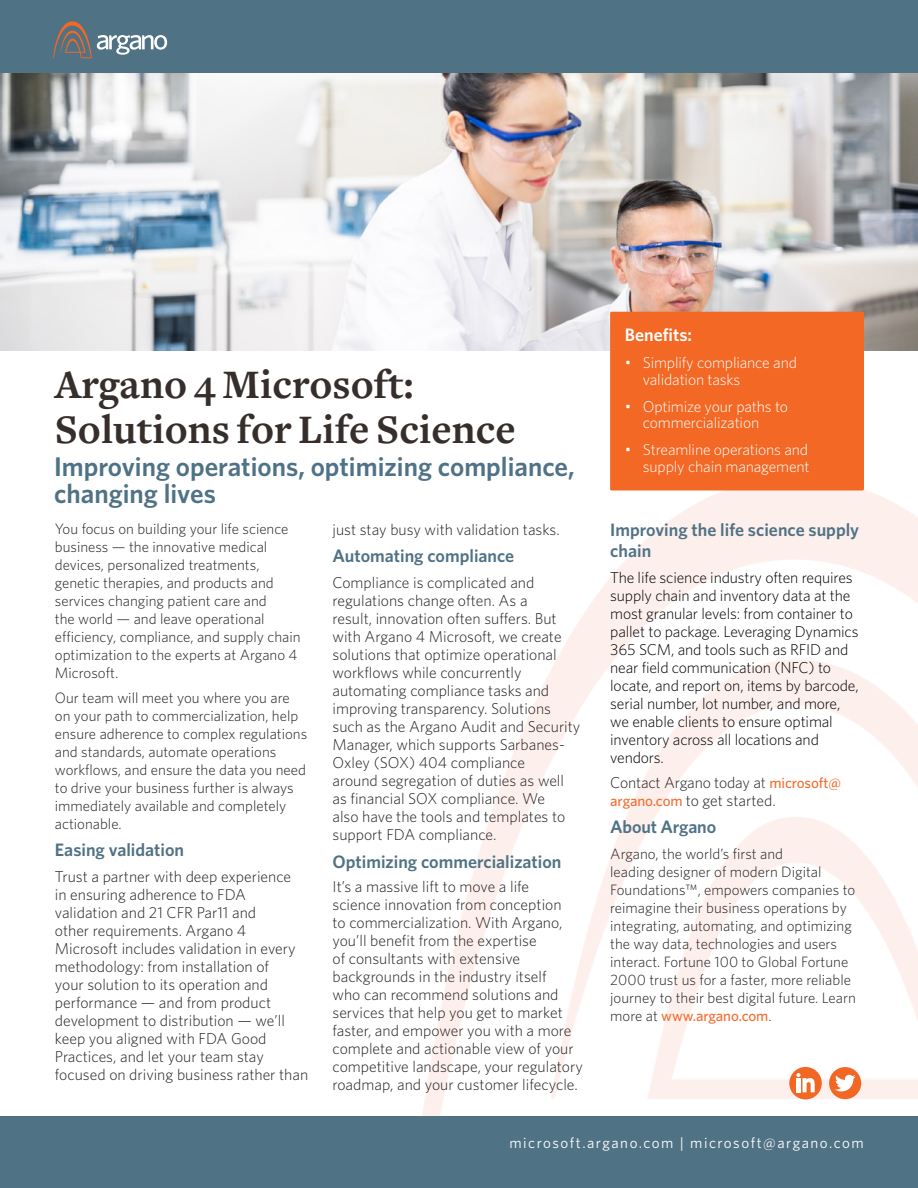
<style>
.page{position:relative;width:918px;height:1188px;background:#fff}
.page>*{position:absolute;margin:0;border:0;box-sizing:border-box;transform-origin:0 0}
.Heading_Bold_24_28pt{font:700 42px/45px "Freight Text";color:#362e2b}
.Sub-Header{font:600 27px/27px "Whitney";color:#4f7286}
.Section_Header{font:600 18px/21px "Whitney";color:#507285}
.Body_Copy_Regular_9{font:600 18px "Whitney";color:#507285}
.body{font:600 18px "Whitney";letter-spacing:-.01em;color:#4f7286}
.Section_Header-2{font:600 18px "Whitney";color:#fff}
.Body_Copy_Regular_9-2{font:300 15.75px/18px "Whitney";color:#231f20}
.Body_Copy_Regular_9-3{font:300 15.75px/18px "Whitney";letter-spacing:-.01em;color:#000}
.t1{font:300 15.75px/16.5px "Whitney";letter-spacing:-.01em;color:#fff}
.Body_Copy_Regular_9-4{font:300 15px/18px "Whitney";color:#231f20}
.t2{font:15px "Whitney";letter-spacing:.1em;color:#fff}
.s1{color:#382f2c}
.s2{font-weight:500;font-size:15px;color:#f26e32}
.s3{font-weight:500;color:#f26e32}
</style>
<div class="page">
<img style="left:422px;top:489px;width:496px;height:627px">
<div style="left:0;top:1116px;width:918px;height:72px;background:#507285"></div>
<div style="left:0;top:0;width:918px;height:74px;background:#507285"></div>
<svg style="left:53px;top:21px;width:114px;height:37px"></svg>
<div style="left:789px;top:1067px;width:33px;height:32px;background:#f26724;border-radius:50%"></div>
<svg style="left:796px;top:1073px;width:19px;height:19px"></svg>
<div style="left:829px;top:1067px;width:32px;height:32px;background:#f26724;border-radius:50%"></div>
<svg style="left:835px;top:1075px;width:20px;height:16px"></svg>
<img style="left:0;top:74px;width:918px;height:277px">
<div style="left:610px;top:312px;width:254px;height:178px;background:#f36824;border-radius:2px"></div>
<p class="Section_Header-2" style="left:625px;top:323px;width:69px">Benefits:</p>
<p class="Heading_Bold_24_28pt" style="left:55px;top:363px;width:462px">Argano 4 Microsoft:<br>Solutions for Life Science</p>
<p class="t1" style="left:643px;top:354px;width:156px;text-indent:-18px">• Simplify compliance and validation tasks</p>
<p class="t1" style="left:643px;top:398px;width:147px;text-indent:-18px">• Optimize your paths to commercialization</p>
<p class="t1" style="left:625px;top:441px;width:186px;text-align:right">• Streamline operations and supply chain management</p>
<p class="Sub-Header" style="left:54px;top:453px;width:522px">Improving operations, optimizing compliance, changing lives</p>
<p class="Body_Copy_Regular_9-4" style="left:55px;top:519px;width:247px">You focus on building your life science business — the innovative medical devices, personalized treatments, genetic therapies, and products and services changing patient care and<br>the world — and leave operational efficiency, compliance, and supply chain optimization to the experts at Argano 4<br>Microsoft.</p>
<p class="Body_Copy_Regular_9-4" style="left:55px;top:688px;width:254px">Our team will meet you where you are on your path to commercialization, help ensure adherence to complex regulations and standards, automate operations workflows, and ensure the data you need to drive your business further is always immediately available and completely actionable.</p>
<p class="Section_Header" style="left:55px;top:839px;width:131px">Easing validation</p>
<p class="Body_Copy_Regular_9-2" style="left:55px;top:867px;width:255px">Trust a partner with deep experience<br>in ensuring adherence to FDA validation and 21 CFR Par11 and<br>other requirements. Argano 4<br>Microsoft includes validation in every methodology: from installation of<br>your solution to its operation and performance — and from product development to distribution — we’ll keep you aligned with FDA Good Practices, and let your team stay focused on driving business rather than</p>
<p class="Body_Copy_Regular_9-2" style="left:333px;top:520px;width:229px">just stay busy with validation tasks.</p>
<p class="Section_Header" style="left:333px;top:545px;width:183px">Automating compliance</p>
<p class="Body_Copy_Regular_9-2" style="left:333px;top:573px;width:249px">Compliance is complicated and regulations change often. As a<br>result, innovation often suffers. But with Argano 4 Microsoft, we create solutions that optimize operational workflows while concurrently automating compliance tasks and improving transparency. Solutions such as the Argano Audit and Security Manager, which supports Sarbanes-Oxley (SOX) 404 compliance<br>around segregation of duties as well as financial SOX compliance. We<br>also have the tools and templates to support FDA compliance.</p>
<p class="Body_Copy_Regular_9" style="left:333px;top:849px;width:230px">Optimizing commercialization</p>
<p class="Body_Copy_Regular_9-2" style="left:333px;top:877px;width:252px">It’s a massive lift to move a life<br>science innovation from conception<br>to commercialization. With Argano, you’ll benefit from the expertise<br>of consultants with extensive backgrounds in the industry itself<br>who can recommend solutions and services that help you get to market faster, and empower you with a more complete and actionable view of your competitive landscape, your regulatory roadmap, and your customer lifecycle.</p>
<p class="Section_Header" style="left:610px;top:519px;width:250px">Improving the life science supply chain</p>
<p class="Body_Copy_Regular_9-3" style="left:610px;top:568px;width:250px">The life science industry often requires supply chain and inventory data at the most granular levels: from container to pallet to package. Leveraging Dynamics 365 SCM, and tools such as RFID and near field communication (NFC) to locate, and report on, items by barcode, serial number, lot number, and more, we enable clients to ensure optimal inventory across all locations and vendors.</p>
<p class="Body_Copy_Regular_9-2" style="left:610px;top:773px;width:232px">Contact Argano today a<span class="s1">t</span> <span class="s2">microsoft@ argano.com</span> to get started.</p>
<p class="body" style="left:610px;top:815px;width:107px">About Argano</p>
<p class="Body_Copy_Regular_9-4" style="left:610px;top:844px;width:247px">Argano, the world’s first and<br>leading designer of modern Digital Foundations™, empowers companies to reimagine their business operations by integrating, automating, and optimizing the way data, technologies and users interact. Fortune 100 to Global Fortune 2000 trust us for a faster, more reliable journey to their best digital future. Learn more at <span class="s3">www.argano.com</span>.</p>
<p class="t2" style="left:509px;top:1132px;width:356px">microsoft.argano.com | microsoft@argano.com</p>
</div>
